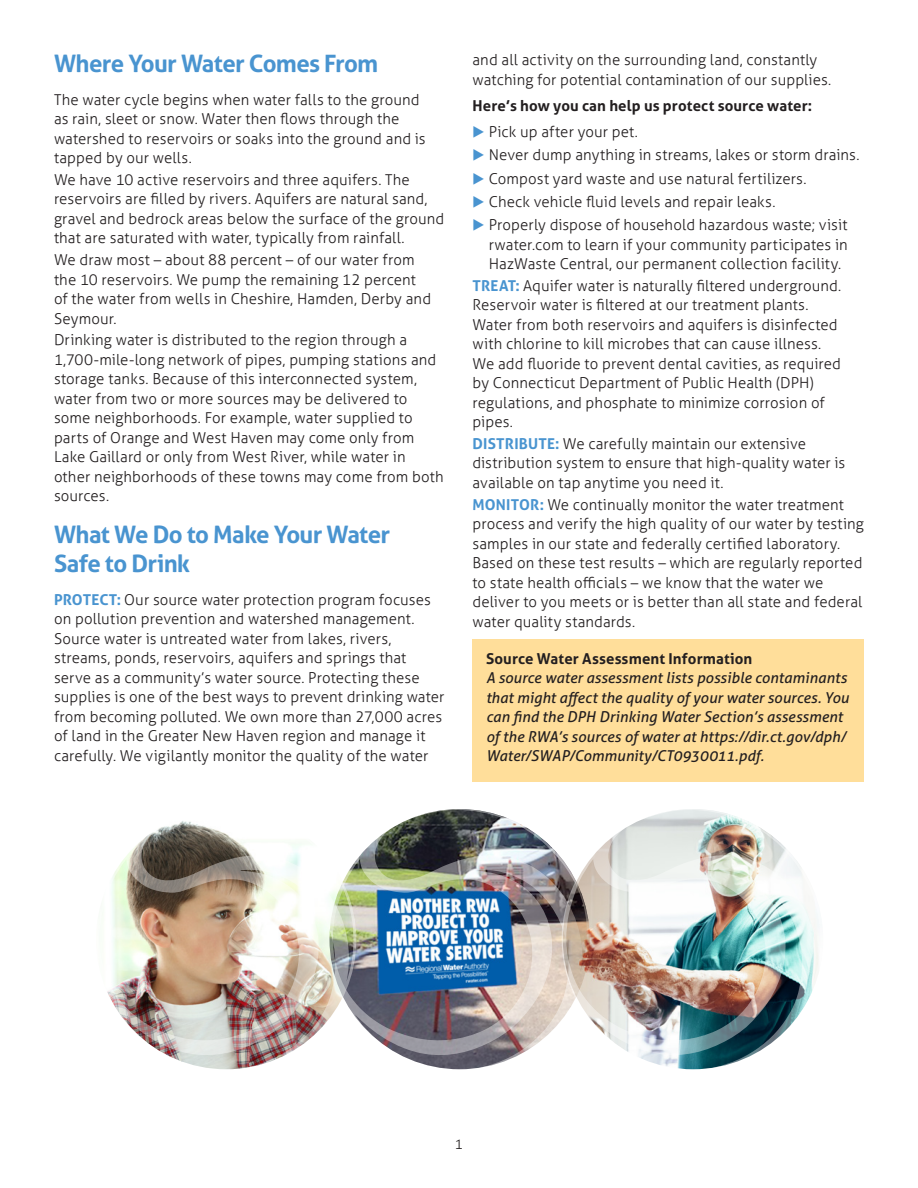
<style>
.page{position:relative;width:918px;height:1188px;background:#fff}
.page>*{position:absolute;margin:0;border:0;box-sizing:border-box;transform-origin:0 0}
.A_Heads{font:700 24px/28.5px "Aller";letter-spacing:-.03em;color:#4994d0}
.Running_Text{font:300 15px/19.5px "Aller";letter-spacing:.005em;color:#231f20}
._2020_Bullet__Underscores{font:300 15px/19.5px "Aller";letter-spacing:.005em;color:#231f20;text-align:justify}
.Running_Text-2{font:italic 15px/19.5px "Aller";letter-spacing:.005em;color:#231f20}
.Running_Text-3{font:700 15px "Aller";letter-spacing:.005em;color:#231f20}
.t1{font:300 13.5px "Aller";color:#231f20}
.s1{font-weight:700;color:#4994d0}
.s2{font-family:"European Pi Three";font-weight:400;color:#4994d0}
.s3{font-weight:700;font-style:normal}
</style>
<div class="page">
<div style="left:472px;top:639px;width:392px;height:143px;background:#ffde9a"></div>
<img style="left:358px;top:809px;width:204px;height:261px">
<img style="left:562px;top:809px;width:257px;height:261px">
<img style="left:107px;top:821px;width:251px;height:249px">
<p class="A_Heads" style="left:54px;top:49px;width:326px">Where Your Water Comes From</p>
<p class="Running_Text" style="left:54px;top:90px;width:373px">The water cycle begins when water falls to the ground as rain, sleet or snow. Water then flows through the watershed to reservoirs or soaks into the ground and is tapped by our wells.</p>
<p class="Running_Text" style="left:54px;top:170px;width:392px">We have 10 active reservoirs and three aquifers. The reservoirs are filled by rivers. Aquifers are natural sand, gravel and bedrock areas below the surface of the ground that are saturated with water, typically from rainfall.</p>
<p class="Running_Text" style="left:54px;top:250px;width:379px">We draw most – about 88 percent – of our water from the 10 reservoirs. We pump the remaining 12 percent of the water from wells in Cheshire, Hamden, Derby and Seymour.</p>
<p class="Running_Text" style="left:54px;top:330px;width:391px">Drinking water is distributed to the region through a 1,700-mile-long network of pipes, pumping stations and storage tanks. Because of this interconnected system, water from two or more sources may be delivered to some neighborhoods. For example, water supplied to parts of Orange and West Haven may come only from Lake Gaillard or only from West River, while water in other neighborhoods of these towns may come from both sources.</p>
<p class="A_Heads" style="left:54px;top:520px;width:338px">What We Do to Make Your Water<br>Safe to Drink</p>
<p class="Running_Text" style="left:54px;top:590px;width:392px"><span class="s1">PROTECT:</span> Our source water protection program focuses on pollution prevention and watershed management.<br>Source water is untreated water from lakes, rivers, streams, ponds, reservoirs, aquifers and springs that serve as a community’s water source. Protecting these supplies is one of the best ways to prevent drinking water from becoming polluted. We own more than 27,000 acres of land in the Greater New Haven region and manage it carefully. We vigilantly monitor the quality of the water</p>
<p class="Running_Text" style="left:472px;top:50px;width:360px">and all activity on the surrounding land, constantly watching for potential contamination of our supplies.</p>
<p class="Running_Text-3" style="left:472px;top:96px;width:341px">Here’s how you can help us protect source water:</p>
<p class="_2020_Bullet__Underscores" style="left:472px;top:122px;width:167px"><span class="s2">E</span> Pick up after your pet.</p>
<p class="_2020_Bullet__Underscores" style="left:472px;top:145px;width:388px"><span class="s2">E</span> Never dump anything in streams, lakes or storm drains.</p>
<p class="_2020_Bullet__Underscores" style="left:472px;top:169px;width:336px"><span class="s2">E</span> Compost yard waste and use natural fertilizers.</p>
<p class="_2020_Bullet__Underscores" style="left:472px;top:192px;width:305px"><span class="s2">E</span> Check vehicle fluid levels and repair leaks.</p>
<p class="_2020_Bullet__Underscores" style="left:489px;top:215px;width:361px;text-indent:-16px"><span class="s2">E</span> Properly dispose of household hazardous waste; visit rwater.com to learn if your community participates in HazWaste Central, our permanent collection facility.</p>
<p class="Running_Text" style="left:472px;top:276px;width:370px"><span class="s1">TREAT:</span> Aquifer water is naturally filtered underground.<br>Reservoir water is filtered at our treatment plants.<br>Water from both reservoirs and aquifers is disinfected with chlorine to kill microbes that can cause illness.<br>We add fluoride to prevent dental cavities, as required by Connecticut Department of Public Health (DPH) regulations, and phosphate to minimize corrosion of pipes.</p>
<p class="Running_Text" style="left:472px;top:434px;width:374px"><span class="s1">DISTRIBUTE:</span> We carefully maintain our extensive distribution system to ensure that high-quality water is available on tap anytime you need it.</p>
<p class="Running_Text" style="left:472px;top:495px;width:393px"><span class="s1">MONITOR:</span> We continually monitor the water treatment process and verify the high quality of our water by testing samples in our state and federally certified laboratory.<br>Based on these test results – which are regularly reported to state health officials – we know that the water we deliver to you meets or is better than all state and federal water quality standards.</p>
<p class="Running_Text-2" style="left:486px;top:649px;width:365px"><span class="s3">Source Water Assessment Information<br></span>A source water assessment lists possible contaminants that might affect the quality of your water sources. You can find the DPH Drinking Water Section’s assessment of the RWA’s sources of water at https://dir.ct.gov/dph/ Water/SWAP/Community/CT0930011.pdf.</p>
<p class="t1" style="left:455px;top:1136px;width:10px">1</p>
</div>
